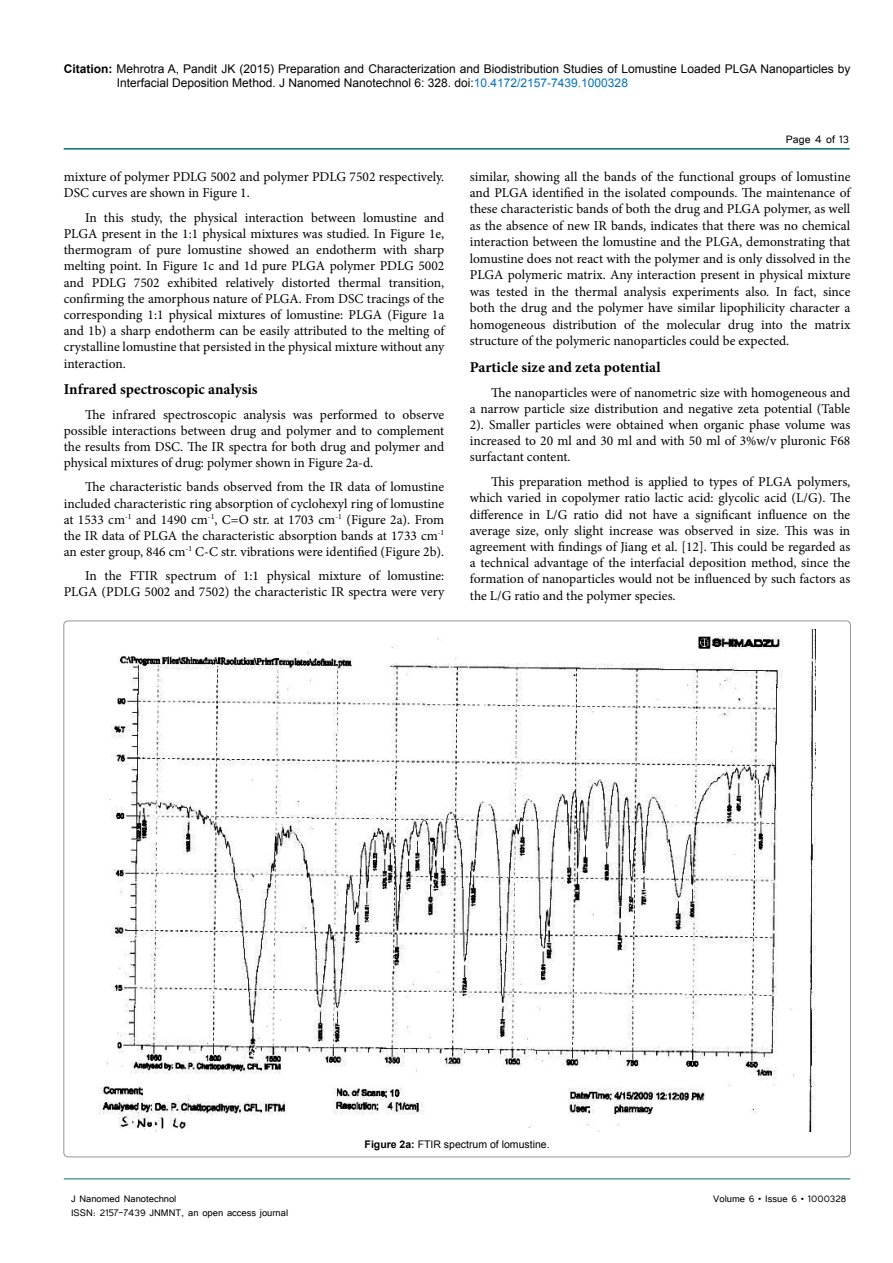
<style>
.page{position:relative;width:893px;height:1263px;background:#fff}
.page>*{position:absolute;margin:0;border:0;box-sizing:border-box;transform-origin:0 0}
.t1{font:700 15px "Minion Pro";color:#000}
.t2{font:13.5px/16.2px "Minion Pro";color:#000;text-align:justify}
.t3{font:13.5px "Tunga";color:#000}
.t4{font:12px/14.4px "Arial";color:#000}
.t5{font:12px/14.4px "Tunga";color:#000}
.t6{font:10.5px "Arial";color:#000}
.s1{font-weight:700}
.s2{color:#0072bc}
</style>
<div class="page">
<hr style="left:64px;top:148px;width:786px;height:2px;background:#007071">
<hr style="left:64px;top:1179px;width:786px;height:1px;background:#007071">
<img style="left:98px;top:630px;width:718px;height:502px">
<p class="t4" style="left:117px;top:61px;width:735px;text-indent:-53px"><span class="s1">Citation:</span> Mehrotra A, Pandit JK (2015) Preparation and Characterization and Biodistribution Studies of Lomustine Loaded PLGA Nanoparticles by<br>Interfacial Deposition Method. J Nanomed Nanotechnol 6: 328. doi:<span class="s2">10.4172/2157-7439.1000328</span></p>
<p class="t2" style="left:64px;top:168px;width:382px">mixture of polymer PDLG 5002 and polymer PDLG 7502 respectively.<br>DSC curves are shown in Figure 1.</p>
<p class="t2" style="left:64px;top:209px;width:382px;text-indent:21px">In this study, the physical interaction between lomustine and PLGA present in the 1:1 physical mixtures was studied. In Figure 1e, thermogram of pure lomustine showed an endotherm with sharp melting point. In Figure 1c and 1d pure PLGA polymer PDLG 5002 and PDLG 7502 exhibited relatively distorted thermal transition, confirming the amorphous nature of PLGA. From DSC tracings of the corresponding 1:1 physical mixtures of lomustine: PLGA (Figure 1a and 1b) a sharp endotherm can be easily attributed to the melting of crystalline lomustine that persisted in the physical mixture without any interaction.</p>
<p class="t1" style="left:64px;top:379px;width:195px">Infrared spectroscopic analysis</p>
<p class="t2" style="left:64px;top:406px;width:382px;text-indent:21px">The infrared spectroscopic analysis was performed to observe possible interactions between drug and polymer and to complement the results from DSC. The IR spectra for both drug and polymer and physical mixtures of drug: polymer shown in Figure 2a-d.</p>
<p class="t2" style="left:64px;top:479px;width:382px;text-indent:21px">The characteristic bands observed from the IR data of lomustine included characteristic ring absorption of cyclohexyl ring of lomustine at 1533 cm<sup>-1</sup> and 1490 cm<sup>-1</sup>, C=O str. at 1703 cm<sup>-1</sup> (Figure 2a). From the IR data of PLGA the characteristic absorption bands at 1733 cm<sup>-1 </sup>an ester group, 846 cm<sup>-1</sup> C-C str. vibrations were identified (Figure 2b).</p>
<p class="t2" style="left:64px;top:568px;width:382px;text-align:right">In the FTIR spectrum of 1:1 physical mixture of lomustine:<br>PLGA (PDLG 5002 and 7502) the characteristic IR spectra were very</p>
<p class="t3" style="left:786px;top:131px;width:65px">Page 4 of 13</p>
<p class="t2" style="left:470px;top:168px;width:382px">similar, showing all the bands of the functional groups of lomustine and PLGA identified in the isolated compounds. The maintenance of these characteristic bands of both the drug and PLGA polymer, as well as the absence of new IR bands, indicates that there was no chemical interaction between the lomustine and the PLGA, demonstrating that lomustine does not react with the polymer and is only dissolved in the PLGA polymeric matrix. Any interaction present in physical mixture was tested in the thermal analysis experiments also. In fact, since both the drug and the polymer have similar lipophilicity character a homogeneous distribution of the molecular drug into the matrix structure of the polymeric nanoparticles could be expected.</p>
<p class="t1" style="left:470px;top:356px;width:192px">Particle size and zeta potential</p>
<p class="t2" style="left:470px;top:384px;width:382px;text-indent:21px">The nanoparticles were of nanometric size with homogeneous and a narrow particle size distribution and negative zeta potential (Table 2). Smaller particles were obtained when organic phase volume was increased to 20 ml and 30 ml and with 50 ml of 3%w/v pluronic F68 surfactant content.</p>
<p class="t2" style="left:470px;top:474px;width:382px;text-indent:21px">This preparation method is applied to types of PLGA polymers, which varied in copolymer ratio lactic acid: glycolic acid (L/G). The difference in L/G ratio did not have a significant influence on the average size, only slight increase was observed in size. This was in agreement with findings of Jiang et al. [12]. This could be regarded as a technical advantage of the interfacial deposition method, since the formation of nanoparticles would not be influenced by such factors as the L/G ratio and the polymer species.</p>
<p class="t6" style="left:365px;top:1137px;width:186px"><span class="s1">Figure 2a:</span> FTIR spectrum of lomustine.</p>
<p class="t5" style="left:71px;top:1190px;width:219px">J Nanomed Nanotechnol<br>ISSN: 2157-7439 JNMNT, an open access journal</p>
<p class="t5" style="left:713px;top:1190px;width:135px">Volume 6 • Issue 6 • 1000328</p>
</div>
